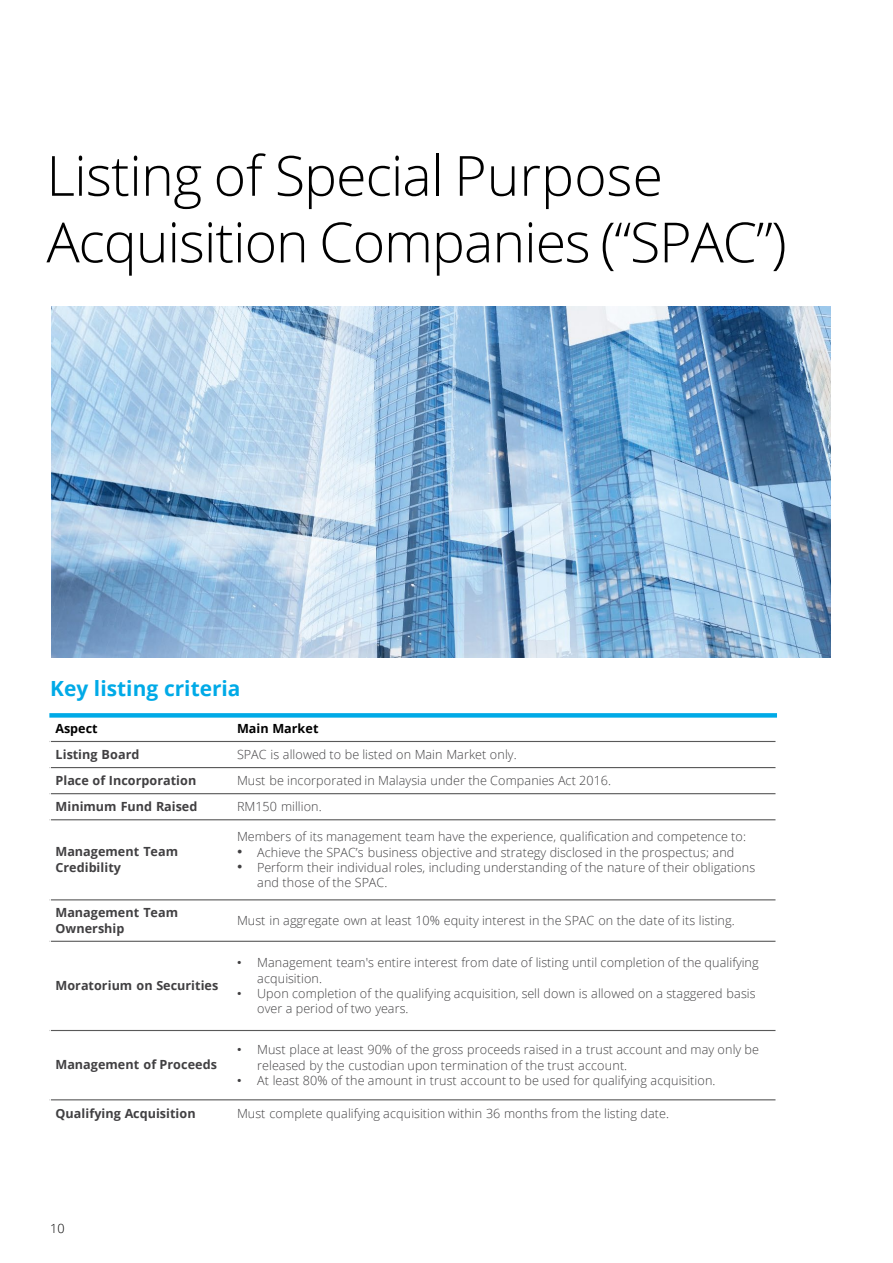
<style>
.page{position:relative;width:893px;height:1263px;background:#fff}
.page>*{position:absolute;margin:0;border:0;box-sizing:border-box;transform-origin:0 0}
.t1{font:300 55.5px/66.6px "Open Sans";letter-spacing:-.015em;color:#000}
.t2{font:700 20.85px "Open Sans";letter-spacing:.005em;color:#00aae7}
.t3{font:300 12.6px/15.5px "Open Sans";letter-spacing:.005em;color:#414042}
.t4{font:700 12.6px/15.5px "Open Sans";color:#414042}
.t5{font:700 12.6px "Open Sans";color:#000}
.t6{font:300 12.6px "Open Sans";color:#000}
.s1{font-family:"Arial";font-weight:400;font-size:15.15px}
.s2{font-family:"Arial";font-weight:400}
</style>
<div class="page">
<hr style="left:49px;top:741px;width:728px;height:1px;background:#595959">
<hr style="left:49px;top:767px;width:728px;height:1px;background:#595959">
<hr style="left:49px;top:793px;width:728px;height:1px;background:#595959">
<hr style="left:49px;top:819px;width:728px;height:1px;background:#595959">
<hr style="left:49px;top:899px;width:728px;height:1px;background:#595959">
<hr style="left:49px;top:941px;width:728px;height:1px;background:#595959">
<hr style="left:49px;top:1030px;width:728px;height:1px;background:#595959">
<hr style="left:49px;top:1099px;width:728px;height:1px;background:#595959">
<hr style="left:49px;top:713px;width:2px;height:414px;background:#fff">
<hr style="left:775px;top:713px;width:2px;height:414px;background:#fff">
<div style="left:49px;top:713px;width:728px;height:5px;background:#00aae7"></div>
<img style="left:52px;top:307px;width:778px;height:350px">
<h2 class="t1" style="left:46px;top:141px;width:741px">Listing of Special Purpose<br>Acquisition Companies (“SPAC”)</h2>
<p class="t2" style="left:50px;top:674px;width:192px">Key listing criteria</p>
<p class="t5" style="left:55px;top:719px;width:44px">Aspect</p>
<p class="t5" style="left:237px;top:719px;width:83px">Main Market</p>
<p class="t4" style="left:55px;top:746px;width:85px">Listing Board</p>
<p class="t3" style="left:237px;top:746px;width:281px">SPAC is allowed to be listed on Main Market only.</p>
<p class="t4" style="left:55px;top:772px;width:142px">Place of Incorporation</p>
<p class="t3" style="left:237px;top:772px;width:375px">Must be incorporated in Malaysia under the Companies Act 2016.</p>
<p class="t4" style="left:55px;top:798px;width:143px">Minimum Fund Raised</p>
<p class="t3" style="left:237px;top:798px;width:86px">RM150 million.</p>
<p class="t4" style="left:55px;top:844px;width:124px">Management Team<br>Credibility</p>
<p class="t3" style="left:237px;top:828px;width:510px">Members of its management team have the experience, qualification and competence to:</p>
<p class="t3" style="left:237px;top:844px;width:499px"><span class="s1">•</span> Achieve the SPAC’s business objective and strategy disclosed in the prospectus; and</p>
<p class="t3" style="left:257px;top:859px;width:499px;text-indent:-20px"><span class="s1">•</span> Perform their individual roles, including understanding of the nature of their obligations and those of the SPAC.</p>
<p class="t4" style="left:55px;top:904px;width:124px">Management Team<br>Ownership</p>
<p class="t3" style="left:237px;top:912px;width:499px">Must in aggregate own at least 10% equity interest in the SPAC on the date of its listing.</p>
<p class="t4" style="left:55px;top:977px;width:164px">Moratorium on Securities</p>
<p class="t4" style="left:55px;top:1057px;width:163px">Management of Proceeds</p>
<p class="t3" style="left:257px;top:954px;width:503px;text-indent:-20px"><span class="s2">•</span> Management team's entire interest from date of listing until completion of the qualifying acquisition.</p>
<p class="t3" style="left:257px;top:985px;width:500px;text-indent:-20px"><span class="s2">•</span> Upon completion of the qualifying acquisition, sell down is allowed on a staggered basis over a period of two years.</p>
<p class="t3" style="left:257px;top:1041px;width:503px;text-indent:-20px"><span class="s2">•</span> Must place at least 90% of the gross proceeds raised in a trust account and may only be released by the custodian upon termination of the trust account.</p>
<p class="t3" style="left:237px;top:1072px;width:480px"><span class="s2">•</span> At least 80% of the amount in trust account to be used for qualifying acquisition.</p>
<p class="t4" style="left:55px;top:1105px;width:142px">Qualifying Acquisition</p>
<p class="t3" style="left:237px;top:1105px;width:433px">Must complete qualifying acquisition within 36 months from the listing date.</p>
<p class="t6" style="left:50px;top:1220px;width:16px">10</p>
</div>
